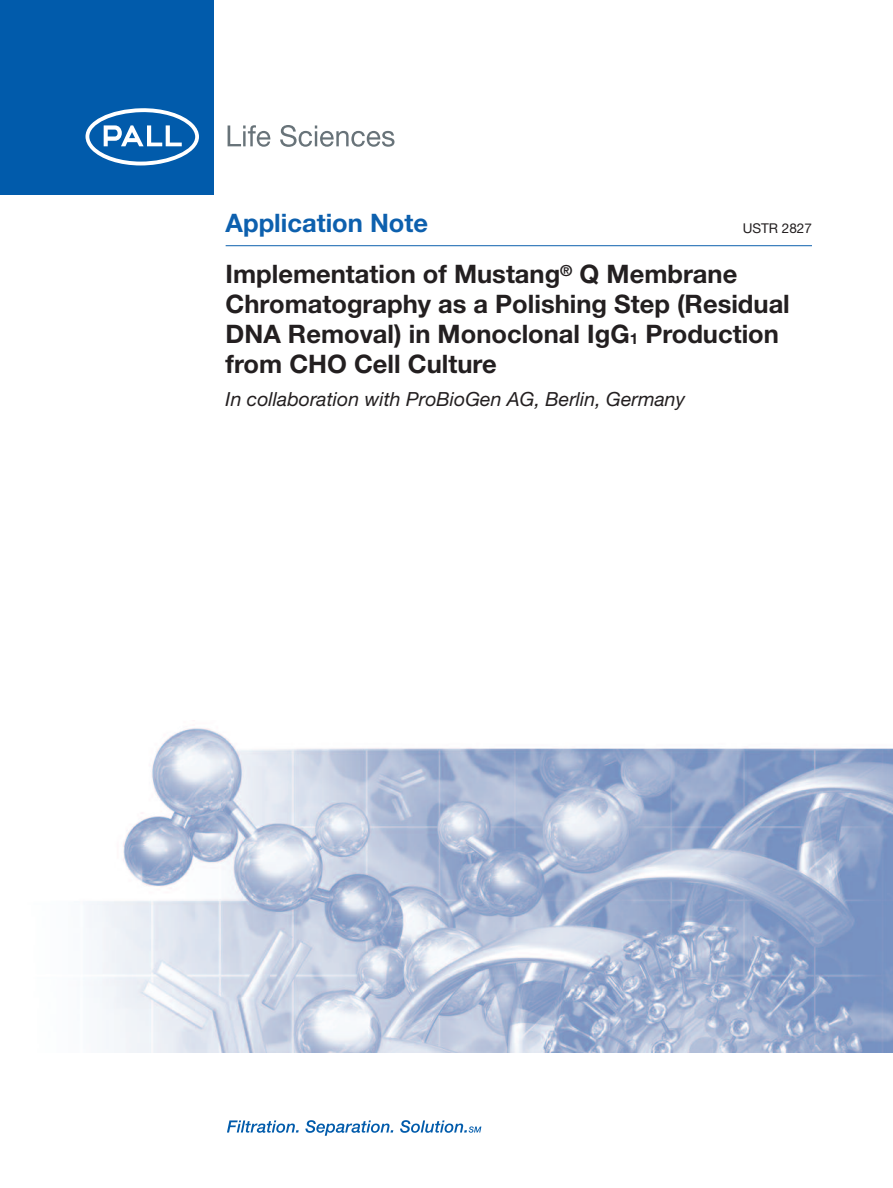
<style>
.page{position:relative;width:893px;height:1188px;background:#fff}
.page>*{position:absolute;margin:0;border:0;box-sizing:border-box;transform-origin:0 0}
.t1{font:700 25.5px/30px "Helvetica Neue LT Std";color:#231f20}
.t2{font:700 25.5px "Helvetica Neue LT Std";color:#0d60ae}
.t3{font:italic 19.5px "Helvetica Neue LT Std";color:#231f20}
.t4{font:13.5px "Helvetica Neue LT Std";color:#231f20}
.s1{font-size:15.3px}
</style>
<div class="page">
<img style="left:83px;top:728px;width:810px;height:325px">
<svg style="left:227px;top:1120px;width:72px;height:13px"></svg>
<svg style="left:305px;top:1120px;width:88px;height:16px"></svg>
<svg style="left:400px;top:1120px;width:81px;height:13px"></svg>
<hr style="left:226px;top:245px;width:586px;height:1px;background:#0d60ae">
<div style="left:0;top:0;width:213px;height:195px;background:#015bab"></div>
<svg style="left:86px;top:108px;width:113px;height:57px"></svg>
<svg style="left:228px;top:125px;width:42px;height:22px"></svg>
<svg style="left:280px;top:125px;width:114px;height:22px"></svg>
<p class="t2" style="left:226px;top:214px;width:204px">Application Note</p>
<p class="t4" style="left:743px;top:223px;width:71px">USTR 2827</p>
<p class="t1" style="left:226px;top:261px;width:566px">Implementation of Mustang<sup>®</sup> Q Membrane Chromatography as a Polishing Step (Residual DNA Removal) in Monoclonal IgG<span class="s1">1</span> Production from CHO Cell Culture</p>
<p class="t3" style="left:226px;top:392px;width:461px">In collaboration with ProBioGen AG, Berlin, Germany</p>
</div>
